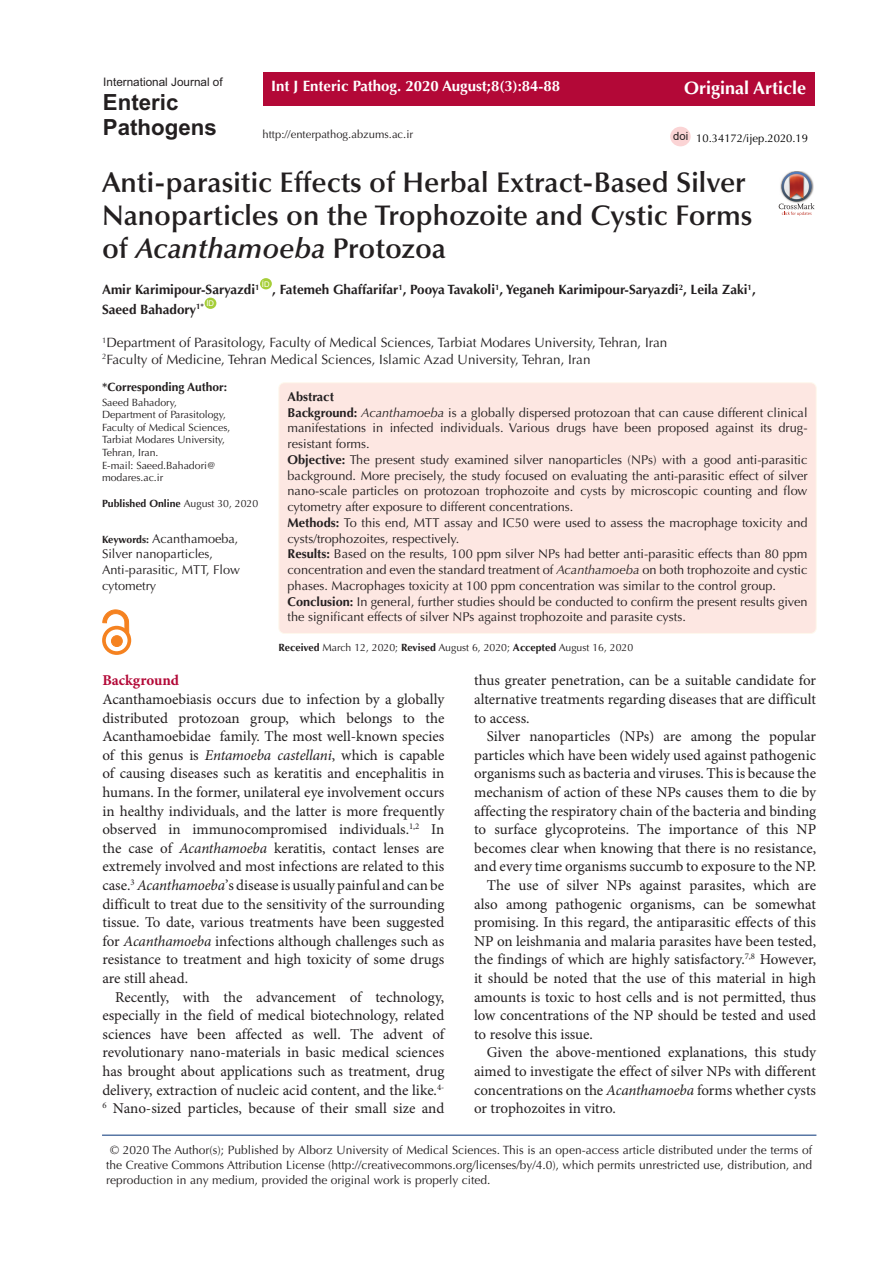
<style>
.page{position:relative;width:893px;height:1263px;background:#fff}
.page>*{position:absolute;margin:0;border:0;box-sizing:border-box;transform-origin:0 0}
.t1{font:600 28.5px/33px "Optima LT Std";color:#231f20}
.t2{font:700 22.35px/24.9px "Arial";color:#231f20}
.t3{font:700 18px "Optima LT Std";color:#fff}
.t4{font:15px/18.6px "Minion Pro";color:#231f20;text-align:justify}
.t5{font:700 15px "Optima LT Std";color:#fff}
.t6{font:700 15px "Minion Pro";color:#b30837}
.t7{font:13.5px "Optima LT Std";color:#231f20}
.t8{font:700 13.5px "Optima LT Std";color:#231f20}
.t9{font:12.75px/15.8px "Optima LT Std";color:#231f20}
.Default{font:700 12.75px "Optima LT Std";color:#231f20}
.t10{font:12px/15px "Optima LT Std";color:#231f20;text-align:justify}
.t11{font:700 12px "Optima LT Std";color:#231f20}
.t12{font:11.7px "Arial";color:#231f20}
.t13{font:11.25px "Optima LT Std";color:#231f20}
.t14{font:11.25px "Optima LT Std";color:#000}
.t15{font:11.25px "Arial";color:#231f20}
.t16{font:10.5px/12.6px "Optima LT Std";color:#231f20}
.t17{font:700 10.5px "Optima LT Std";color:#231f20}
.t18{font:7.8px "Arial";color:#fff}
.s1{font-style:italic}
.s2{font-weight:400}
.s3{font-weight:700;font-size:10.5px}
.s4{font-weight:700}
</style>
<div class="page">
<hr style="left:102px;top:1135px;width:714px;height:1px;background:#053278">
<img style="left:790px;top:171px;width:14px;height:1px">
<svg style="left:779px;top:172px;width:35px;height:44px"></svg>
<div style="left:649px;top:72px;width:166px;height:34px;background:#b30837"></div>
<div style="left:670px;top:127px;width:21px;height:19px;background:#fbd4d5;border-radius:50%"></div>
<div style="left:260px;top:278px;width:12px;height:11px;background:#a6ce39;border-radius:50%"></div>
<div style="left:205px;top:298px;width:11px;height:11px;background:#a6ce39;border-radius:50%"></div>
<div style="left:263px;top:72px;width:386px;height:34px;background:#b30837"></div>
<div style="left:111px;top:636px;width:11px;height:10px;background:#f58220;border-radius:50%"></div>
<div style="left:111px;top:636px;width:11px;height:11px;border:1px solid #f58220;border-radius:50%"></div>
<div style="left:102px;top:626px;width:29px;height:29px;border:4px solid #f58220;border-radius:50%"></div>
<svg style="left:103px;top:610px;width:26px;height:24px"></svg>
<div style="left:279px;top:383px;width:537px;height:250px;background:#fde7e2;border-radius:6px"></div>
<div style="left:279px;top:383px;width:537px;height:251px;border:1px solid #fef9ed;border-radius:6px"></div>
<p class="t12" style="left:103px;top:74px;width:121px">International Journal of</p>
<p class="t2" style="left:103px;top:90px;width:115px">Enteric<br>Pathogens</p>
<p class="t3" style="left:684px;top:77px;width:124px">Original Article</p>
<p class="t15" style="left:673px;top:128px;width:17px">doi</p>
<p class="t14" style="left:696px;top:131px;width:113px">10.34172/ijep.2020.19</p>
<p class="t1" style="left:102px;top:166px;width:652px">Anti-parasitic Effects of Herbal Extract-Based Silver<br>Nanoparticles on the Trophozoite and Cystic Forms of <span class="s1">Acanthamoeba</span> Protozoa</p>
<p class="t8" style="left:102px;top:282px;width:159px">Amir Karimipour-Saryazdi<sup>1</sup></p>
<p class="t5" style="left:271px;top:78px;width:291px">Int J Enteric Pathog. 2020 August;8(3):84-88</p>
<p class="t13" style="left:263px;top:128px;width:152px">http://enterpathog.abzums.ac.ir</p>
<p class="t18" style="left:262px;top:279px;width:9px">ID</p>
<p class="t8" style="left:272px;top:282px;width:485px">, Fatemeh Ghaffarifar<sup>1</sup>, Pooya Tavakoli<sup>1</sup>, Yeganeh Karimipour-Saryazdi<sup>2</sup>, Leila Zaki<sup>1</sup>,</p>
<p class="t18" style="left:206px;top:298px;width:9px">ID</p>
<p class="t7" style="left:102px;top:335px;width:567px"><sup>1</sup>Department of Parasitology, Faculty of Medical Sciences, Tarbiat Modares University, Tehran, Iran</p>
<p class="t7" style="left:102px;top:351px;width:490px"><sup>2</sup>Faculty of Medicine, Tehran Medical Sciences, Islamic Azad University, Tehran, Iran</p>
<p class="t8" style="left:102px;top:301px;width:104px">Saeed Bahadory<sup>1*</sup></p>
<p class="t11" style="left:102px;top:380px;width:127px">*Corresponding Author:</p>
<p class="t16" style="left:102px;top:396px;width:76px">Saeed Bahadory,</p>
<p class="t16" style="left:102px;top:408px;width:130px">Department of Parasitology,<br>Faculty of Medical Sciences,<br>Tarbiat Modares University,<br>Tehran, Iran.</p>
<p class="t16" style="left:102px;top:459px;width:115px">E-mail: Saeed.Bahadori@ modares.ac.ir</p>
<p class="t17" style="left:102px;top:497px;width:158px">Published Online <span class="s2">August 30, 2020</span></p>
<p class="t9" style="left:102px;top:530px;width:139px"><span class="s3">Keywords:</span> Acanthamoeba,<br>Silver nanoparticles,<br>Anti-parasitic, MTT, Flow cytometry</p>
<p class="Default" style="left:288px;top:389px;width:48px">Abstract</p>
<p class="t9" style="left:288px;top:404px;width:522px;text-align:justify"><span class="s4">Background:</span> <span class="s1">Acanthamoeba</span> is a globally dispersed protozoan that can cause different clinical manifestations in infected individuals. Various drugs have been proposed against its drug&shy;resistant forms.</p>
<p class="t9" style="left:288px;top:452px;width:522px;text-align:justify"><span class="s4">Objective:</span> The present study examined silver nanoparticles (NPs) with a good anti-parasitic background. More precisely, the study focused on evaluating the anti-parasitic effect of silver nano-scale particles on protozoan trophozoite and cysts by microscopic counting and flow cytometry after exposure to different concentrations.</p>
<p class="t9" style="left:288px;top:515px;width:522px"><span class="s4">Methods:</span> To this end, MTT assay and IC50 were used to assess the macrophage toxicity and cysts/trophozoites, respectively.</p>
<p class="t9" style="left:288px;top:546px;width:522px;text-align:justify"><span class="s4">Results:</span> Based on the results, 100 ppm silver NPs had better anti-parasitic effects than 80 ppm concentration and even the standard treatment of <span class="s1">Acanthamoeba</span> on both trophozoite and cystic phases. Macrophages toxicity at 100 ppm concentration was similar to the control group.</p>
<p class="t9" style="left:288px;top:593px;width:521px"><span class="s4">Conclusion:</span> In general, further studies should be conducted to confirm the present results given the significant effects of silver NPs against trophozoite and parasite cysts.</p>
<p class="t16" style="left:279px;top:641px;width:356px"><span class="s4">Received</span> March 12, 2020; <span class="s4">Revised</span> August 6, 2020; <span class="s4">Accepted</span> August 16, 2020</p>
<p class="t6" style="left:102px;top:670px;width:78px">Background</p>
<p class="t4" style="left:102px;top:690px;width:343px">Acanthamoebiasis occurs due to infection by a globally distributed protozoan group, which belongs to the Acanthamoebidae family. The most well-known species of this genus is <span class="s1">Entamoeba castellani</span>, which is capable of causing diseases such as keratitis and encephalitis in humans. In the former, unilateral eye involvement occurs in healthy individuals, and the latter is more frequently observed in immunocompromised individuals.<sup>1,2</sup> In the case of <span class="s1">Acanthamoeba</span> keratitis, contact lenses are extremely involved and most infections are related to this case.<sup>3</sup> <span class="s1">Acanthamoeba</span>’s disease is usually painful and can be difficult to treat due to the sensitivity of the surrounding tissue. To date, various treatments have been suggested for <span class="s1">Acanthamoeba</span> infections although challenges such as resistance to treatment and high toxicity of some drugs are still ahead.</p>
<p class="t4" style="left:102px;top:988px;width:343px;text-indent:13px">Recently, with the advancement of technology, especially in the field of medical biotechnology, related sciences have been affected as well. The advent of revolutionary nano-materials in basic medical sciences has brought about applications such as treatment, drug delivery, extraction of nucleic acid content, and the like.<sup>4- 6</sup> Nano-sized particles, because of their small size and</p>
<p class="t4" style="left:474px;top:672px;width:343px">thus greater penetration, can be a suitable candidate for alternative treatments regarding diseases that are difficult to access.</p>
<p class="t4" style="left:474px;top:728px;width:343px;text-indent:13px">Silver nanoparticles (NPs) are among the popular particles which have been widely used against pathogenic organisms such as bacteria and viruses. This is because the mechanism of action of these NPs causes them to die by affecting the respiratory chain of the bacteria and binding to surface glycoproteins. The importance of this NP becomes clear when knowing that there is no resistance, and every time organisms succumb to exposure to the NP.</p>
<p class="t4" style="left:474px;top:876px;width:343px;text-indent:13px">The use of silver NPs against parasites, which are also among pathogenic organisms, can be somewhat promising. In this regard, the antiparasitic effects of this NP on leishmania and malaria parasites have been tested, the findings of which are highly satisfactory.<sup>7,8</sup> However, it should be noted that the use of this material in high amounts is toxic to host cells and is not permitted, thus low concentrations of the NP should be tested and used to resolve this issue.</p>
<p class="t4" style="left:474px;top:1044px;width:343px;text-indent:13px">Given the above-mentioned explanations, this study aimed to investigate the effect of silver NPs with different concentrations on the <span class="s1">Acanthamoeba</span> forms whether cysts or trophozoites in vitro.</p>
<p class="t10" style="left:106px;top:1143px;width:707px;text-indent:4px">© 2020 The Author(s); Published by Alborz University of Medical Sciences. This is an open-access article distributed under the terms of the Creative Commons Attribution License (http://creativecommons.org/licenses/by/4.0), which permits unrestricted use, distribution, and reproduction in any medium, provided the original work is properly cited.</p>
</div>
